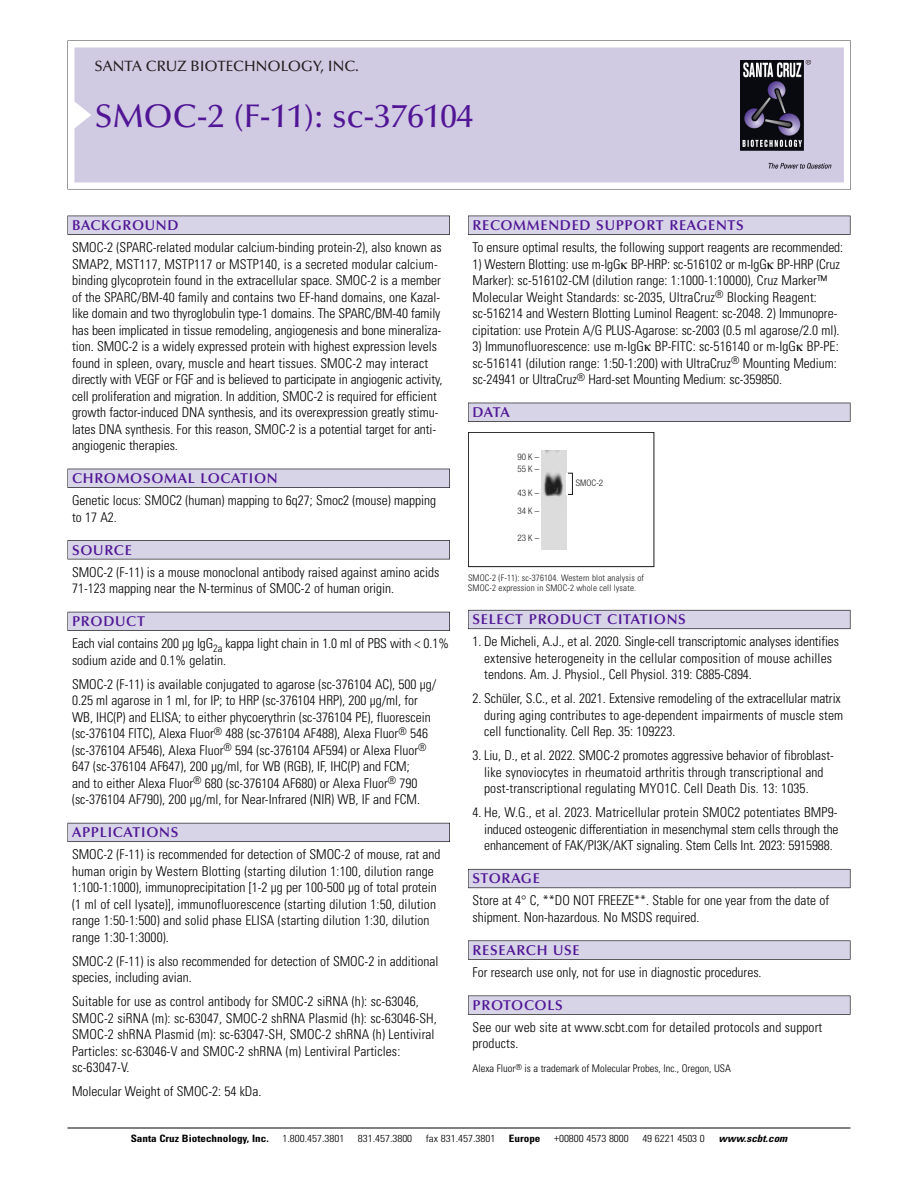
<style>
.page{position:relative;width:918px;height:1188px;background:#fff}
.page>*{position:absolute;margin:0;border:0;box-sizing:border-box;transform-origin:0 0}
.t1{font:500 33px "Optima";color:#511695}
.t2{font:500 15px "Optima";color:#231f20}
.t3{font:600 14.25px "Optima";letter-spacing:.05em;color:#511695}
.t4{font:300 condensed 13.5px/16.5px "Univers";color:#000}
.t5{font:300 condensed 10.5px "Univers";color:#000}
.t6{font:300 condensed 10.2px "Univers";color:#000;scale:1.1 1}
.t7{font:700 condensed 10.2px "Univers";color:#000;scale:1.1 1}
.t8{font:italic 700 condensed 10.2px "Univers";color:#000;scale:1.1 1}
.t9{font:300 condensed 9px/10.5px "Univers";letter-spacing:.015em;color:#191919}
.t10{font:300 condensed 9px/12px "Helvetica Neue";color:#191919}
</style>
<div class="page">
<svg style="left:68px;top:40px;width:783px;height:149px"></svg>
<div style="left:74px;top:47px;width:770px;height:135px;background:#d1cae3"></div>
<img style="left:741px;top:60px;width:90px;height:108px">
<div style="left:68px;top:216px;width:382px;height:19px;background:#535256"></div>
<div style="left:68px;top:216px;width:381px;height:18px;background:#d7d4e8"></div>
<div style="left:68px;top:469px;width:382px;height:19px;background:#525156"></div>
<div style="left:68px;top:469px;width:381px;height:18px;background:#d7d4e8"></div>
<div style="left:68px;top:540px;width:382px;height:19px;background:#545357"></div>
<div style="left:68px;top:541px;width:381px;height:18px;background:#d7d4e8"></div>
<div style="left:68px;top:612px;width:382px;height:19px;background:#535259"></div>
<div style="left:68px;top:612px;width:381px;height:18px;background:#d7d4e8"></div>
<div style="left:68px;top:823px;width:382px;height:19px;background:#595860"></div>
<div style="left:68px;top:823px;width:381px;height:18px;background:#d7d4e8"></div>
<div style="left:468px;top:216px;width:382px;height:19px;background:#535256"></div>
<div style="left:468px;top:216px;width:382px;height:18px;background:#d7d4e8"></div>
<div style="left:468px;top:403px;width:382px;height:19px;background:#525156"></div>
<div style="left:468px;top:403px;width:382px;height:18px;background:#d7d4e8"></div>
<div style="left:468px;top:610px;width:382px;height:19px;background:#696771"></div>
<div style="left:468px;top:610px;width:382px;height:18px;background:#d7d4e8"></div>
<div style="left:468px;top:869px;width:382px;height:19px;background:#63626b"></div>
<div style="left:468px;top:870px;width:382px;height:18px;background:#d7d4e8"></div>
<svg style="left:468px;top:940px;width:382px;height:20px"></svg>
<div style="left:468px;top:941px;width:382px;height:18px;background:#d7d4e8"></div>
<div style="left:468px;top:996px;width:382px;height:19px;background:#575659"></div>
<div style="left:468px;top:996px;width:382px;height:18px;background:#d7d4e8"></div>
<hr style="left:68px;top:1128px;width:782px;height:1px;background:#000">
<div style="left:468px;top:432px;width:186px;height:135px;border:1px solid #191919"></div>
<img style="left:541px;top:451px;width:25px;height:99px">
<div style="left:568px;top:473px;width:5px;height:22px;border:1px solid #191919"></div>
<p class="t2" style="left:94px;top:60px;width:266px">SANTA CRUZ BIOTECHNOLOGY, INC.</p>
<p class="t1" style="left:94px;top:102px;width:380px">SMOC-2 (F-11): sc-376104</p>
<p class="t3" style="left:72px;top:219px;width:108px">BACKGROUND</p>
<p class="t4" style="left:72px;top:240px;width:372px">SMOC-2 (SPARC-related modular calcium-binding protein-2), also known as SMAP2, MST117, MSTP117 or MSTP140, is a secreted modular calcium&shy;binding glycoprotein found in the extracellular space. SMOC-2 is a member of the SPARC/BM-40 family and contains two EF-hand domains, one Kazal&shy;like domain and two thyroglobulin type-1 domains. The SPARC/BM-40 family has been implicated in tissue remodeling, angiogenesis and bone mineraliza&shy;tion. SMOC-2 is a widely expressed protein with highest expression levels found in spleen, ovary, muscle and heart tissues. SMOC-2 may interact directly with VEGF or FGF and is believed to participate in angiogenic activity, cell proliferation and migration. In addition, SMOC-2 is required for efficient growth factor-induced DNA synthesis, and its overexpression greatly stimu&shy;lates DNA synthesis. For this reason, SMOC-2 is a potential target for anti&shy;angiogenic therapies.</p>
<p class="t3" style="left:72px;top:472px;width:207px">CHROMOSOMAL LOCATION</p>
<p class="t4" style="left:72px;top:493px;width:366px">Genetic locus: SMOC2 (human) mapping to 6q27; Smoc2 (mouse) mapping to 17 A2.</p>
<p class="t3" style="left:72px;top:544px;width:61px">SOURCE</p>
<p class="t4" style="left:72px;top:565px;width:369px">SMOC-2 (F-11) is a mouse monoclonal antibody raised against amino acids<br>71-123 mapping near the N-terminus of SMOC-2 of human origin.</p>
<p class="t3" style="left:72px;top:615px;width:74px">PRODUCT</p>
<p class="t4" style="left:72px;top:637px;width:379px">Each vial contains 200 µg IgG<sub>2a</sub> kappa light chain in 1.0 ml of PBS with &lt; 0.1% sodium azide and 0.1% gelatin.</p>
<p class="t4" style="left:72px;top:677px;width:366px">SMOC-2 (F-11) is available conjugated to agarose (sc-376104 AC), 500 µg/ 0.25 ml agarose in 1 ml, for IP; to HRP (sc-376104 HRP), 200 µg/ml, for WB, IHC(P) and ELISA; to either phycoerythrin (sc-376104 PE), fluorescein (sc-376104 FITC), Alexa Fluor<sup>®</sup> 488 (sc-376104 AF488), Alexa Fluor<sup>®</sup> 546 (sc-376104 AF546), Alexa Fluor<sup>®</sup> 594 (sc-376104 AF594) or Alexa Fluor<sup>® </sup>647 (sc-376104 AF647), 200 µg/ml, for WB (RGB), IF, IHC(P) and FCM;<br>and to either Alexa Fluor<sup>®</sup> 680 (sc-376104 AF680) or Alexa Fluor<sup>®</sup> 790 (sc-376104 AF790), 200 µg/ml, for Near-Infrared (NIR) WB, IF and FCM.</p>
<p class="t3" style="left:72px;top:826px;width:108px">APPLICATIONS</p>
<p class="t4" style="left:72px;top:848px;width:370px">SMOC-2 (F-11) is recommended for detection of SMOC-2 of mouse, rat and human origin by Western Blotting (starting dilution 1:100, dilution range 1:100-1:1000), immunoprecipitation [1-2 µg per 100-500 µg of total protein (1 ml of cell lysate)], immunofluorescence (starting dilution 1:50, dilution range 1:50-1:500) and solid phase ELISA (starting dilution 1:30, dilution range 1:30-1:3000).</p>
<p class="t4" style="left:72px;top:954px;width:368px">SMOC-2 (F-11) is also recommended for detection of SMOC-2 in additional species, including avian.</p>
<p class="t4" style="left:72px;top:995px;width:366px">Suitable for use as control antibody for SMOC-2 siRNA (h): sc-63046, SMOC-2 siRNA (m): sc-63047, SMOC-2 shRNA Plasmid (h): sc-63046-SH, SMOC-2 shRNA Plasmid (m): sc-63047-SH, SMOC-2 shRNA (h) Lentiviral Particles: sc-63046-V and SMOC-2 shRNA (m) Lentiviral Particles: sc-63047-V.</p>
<p class="t4" style="left:72px;top:1085px;width:191px">Molecular Weight of SMOC-2: 54 kDa.</p>
<p class="t3" style="left:473px;top:219px;width:273px">RECOMMENDED SUPPORT REAGENTS</p>
<p class="t4" style="left:473px;top:240px;width:372px">To ensure optimal results, the following support reagents are recommended:</p>
<p class="t4" style="left:473px;top:257px;width:369px">1) Western Blotting: use m-IgG BP-HRP: sc-516102 or m-IgG BP-HRP (Cruz Marker): sc-516102-CM (dilution range: 1:1000-1:10000), Cruz Marker™ Molecular Weight Standards: sc-2035, UltraCruz<sup>®</sup> Blocking Reagent: sc-516214 and Western Blotting Luminol Reagent: sc-2048. 2) Immunopre&shy;cipitation: use Protein A/G PLUS-Agarose: sc-2003 (0.5 ml agarose/2.0 ml).</p>
<p class="t4" style="left:473px;top:339px;width:368px">3) Immunofluorescence: use m-IgG BP-FITC: sc-516140 or m-IgG BP-PE: sc-516141 (dilution range: 1:50-1:200) with UltraCruz<sup>®</sup> Mounting Medium: sc-24941 or UltraCruz<sup>®</sup> Hard-set Mounting Medium: sc-359850.</p>
<p class="t3" style="left:473px;top:406px;width:39px">DATA</p>
<p class="t10" style="left:518px;top:452px;width:23px">90K–<br>55K–</p>
<p class="t10" style="left:518px;top:485px;width:23px;line-height:18px">43K–<br>34K–</p>
<p class="t10" style="left:518px;top:533px;width:23px">23K–</p>
<p class="t10" style="left:576px;top:478px;width:29px">SMOC-2</p>
<p class="t9" style="left:468px;top:573px;width:177px">SMOC-2 (F-11): sc-376104. Western blot analysis of<br>SMOC-2 expression in SMOC-2 whole cell lysate.</p>
<p class="t3" style="left:473px;top:614px;width:215px">SELECT PRODUCT CITATIONS</p>
<p class="t4" style="left:484px;top:635px;width:356px;text-indent:-12px">1. De Micheli, A.J., et al. 2020. Single-cell transcriptomic analyses identifies extensive heterogeneity in the cellular composition of mouse achilles tendons. Am. J. Physiol., Cell Physiol. 319: C885-C894.</p>
<p class="t4" style="left:484px;top:692px;width:361px;text-indent:-12px">2. Schüler, S.C., et al. 2021. Extensive remodeling of the extracellular matrix during aging contributes to age-dependent impairments of muscle stem cell functionality. Cell Rep. 35: 109223.</p>
<p class="t4" style="left:484px;top:749px;width:351px;text-indent:-12px">3. Liu, D., et al. 2022. SMOC-2 promotes aggressive behavior of fibroblast&shy;like synoviocytes in rheumatoid arthritis through transcriptional and post-transcriptional regulating MYO1C. Cell Death Dis. 13: 1035.</p>
<p class="t4" style="left:484px;top:806px;width:356px;text-align:justify;text-indent:-12px">4. He, W.G., et al. 2023. Matricellular protein SMOC2 potentiates BMP9- induced osteogenic differentiation in mesenchymal stem cells through the enhancement of FAK/PI3K/AKT signaling. Stem Cells Int. 2023: 5915988.</p>
<p class="t3" style="left:473px;top:873px;width:69px">STORAGE</p>
<p class="t4" style="left:473px;top:894px;width:358px">Store at 4° C, **DO NOT FREEZE**. Stable for one year from the date of shipment. Non-hazardous. No MSDS required.</p>
<p class="t3" style="left:473px;top:944px;width:109px">RESEARCH USE</p>
<p class="t4" style="left:473px;top:965px;width:291px">For research use only, not for use in diagnostic procedures.</p>
<p class="t3" style="left:473px;top:999px;width:92px">PROTOCOLS</p>
<p class="t4" style="left:473px;top:1020px;width:351px">See our web site at www.scbt.com for detailed protocols and support products.</p>
<p class="t5" style="left:473px;top:1065px;width:260px">Alexa Fluor<sup>®</sup> is a trademark of Molecular Probes, Inc., Oregon, USA</p>
<p class="t7" style="left:131px;top:1135px;width:127px">Santa Cruz Biotechnology, Inc.</p>
<p class="t6" style="left:282px;top:1135px;width:58px">1.800.457.3801</p>
<p class="t6" style="left:358px;top:1135px;width:51px">831.457.3800</p>
<p class="t6" style="left:426px;top:1135px;width:65px">fax 831.457.3801</p>
<p class="t7" style="left:509px;top:1135px;width:30px">Europe</p>
<p class="t6" style="left:554px;top:1135px;width:69px">+00800 4573 8000</p>
<p class="t6" style="left:642px;top:1135px;width:58px">49 6221 4503 0</p>
<p class="t8" style="left:719px;top:1135px;width:66px">www.scbt.com</p>
</div>
